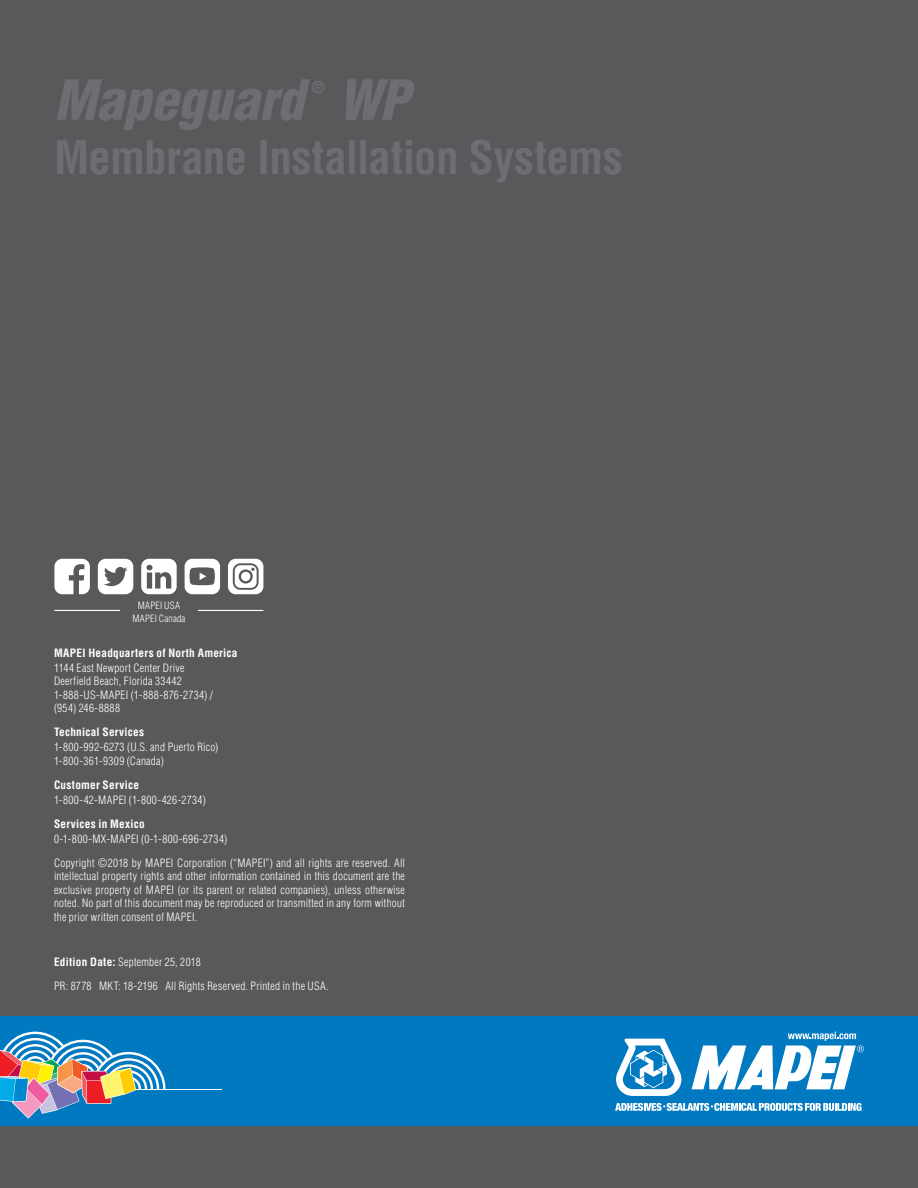
<style>
.page{position:relative;width:918px;height:1188px;background:#58595b}
.page>*{position:absolute;margin:0;border:0;box-sizing:border-box;transform-origin:0 0}
.t1{font:italic 900 condensed 54px "Helvetica LT Std";color:#6d6e71}
.t2{font:700 condensed 45px "Helvetica LT Std";letter-spacing:-.015em;color:#6d6e71}
.t3{font:900 condensed 15.75px "Helvetica LT Std";color:#6d6e71}
.t4{font:300 condensed 11.25px/13.5px "Helvetica LT Std";letter-spacing:.025em;color:#fff}
.t5{font:700 condensed 11.25px "Helvetica LT Std";letter-spacing:.025em;color:#fff}
.t6{font:300 condensed 9.75px/13.2px "Helvetica LT Std";letter-spacing:.02em;color:#fff;text-align:center}
.s1{font-weight:700}
</style>
<div class="page">
<div style="left:0;top:1017px;width:918px;height:109px;background:#0079c1"></div>
<svg style="left:615px;top:1103px;width:247px;height:8px"></svg>
<svg style="left:616px;top:1039px;width:65px;height:57px"></svg>
<svg style="left:692px;top:1032px;width:172px;height:57px"></svg>
<hr style="left:130px;top:1089px;width:92px;height:1px;background:#fff">
<svg style="left:0;top:1032px;width:165px;height:86px"></svg>
<svg style="left:228px;top:559px;width:35px;height:35px"></svg>
<svg style="left:54px;top:559px;width:36px;height:35px"></svg>
<svg style="left:98px;top:559px;width:35px;height:35px"></svg>
<svg style="left:141px;top:559px;width:36px;height:35px"></svg>
<svg style="left:185px;top:559px;width:35px;height:35px"></svg>
<hr style="left:198px;top:610px;width:65px;height:1px;background:#fff">
<hr style="left:54px;top:610px;width:66px;height:1px;background:#fff">
<h1 class="t1" style="left:54px;top:66px;width:251px">Mapeguard</h1>
<h3 class="t3" style="left:312px;top:77px;width:15px">®</h3>
<h1 class="t1" style="left:338px;top:66px;width:73px">WP</h1>
<h2 class="t2" style="left:54px;top:129px;width:570px">Membrane Installation Systems</h2>
<p class="t6" style="left:132px;top:599px;width:55px">MAPEI USA<br>MAPEI Canada</p>
<p class="t5" style="left:54px;top:646px;width:185px">MAPEI Headquarters of North America</p>
<p class="t4" style="left:54px;top:661px;width:161px">1144 East Newport Center Drive<br>Deerfield Beach, Florida 33442<br>1-888-US-MAPEI (1-888-876-2734) / (954) 246-8888</p>
<p class="t5" style="left:54px;top:725px;width:92px">Technical Services</p>
<p class="t4" style="left:54px;top:740px;width:166px">1-800-992-6273 (U.S. and Puerto Rico)<br>1-800-361-9309 (Canada)</p>
<p class="t5" style="left:54px;top:778px;width:86px">Customer Service</p>
<p class="t4" style="left:54px;top:793px;width:153px">1-800-42-MAPEI (1-800-426-2734)</p>
<p class="t5" style="left:54px;top:817px;width:92px">Services in Mexico</p>
<p class="t4" style="left:54px;top:827px;width:353px;line-height:24px">0-1-800-MX-MAPEI (0-1-800-696-2734)<br>Copyright ©2018 by MAPEI Corporation (“MAPEI”) and all rights are reserved. All</p>
<p class="t4" style="left:54px;top:869px;width:353px;text-align:justify">intellectual property rights and other information contained in this document are the exclusive property of MAPEI (or its parent or related companies), unless otherwise noted. No part of this document may be reproduced or transmitted in any form without the prior written consent of MAPEI.</p>
<p class="t4" style="left:54px;top:950px;width:276px;line-height:24px"><span class="s1">Edition Date:</span> September 25, 2018<br>PR: 8778 MKT: 18-2196 All Rights Reserved. Printed in the USA.</p>
</div>
